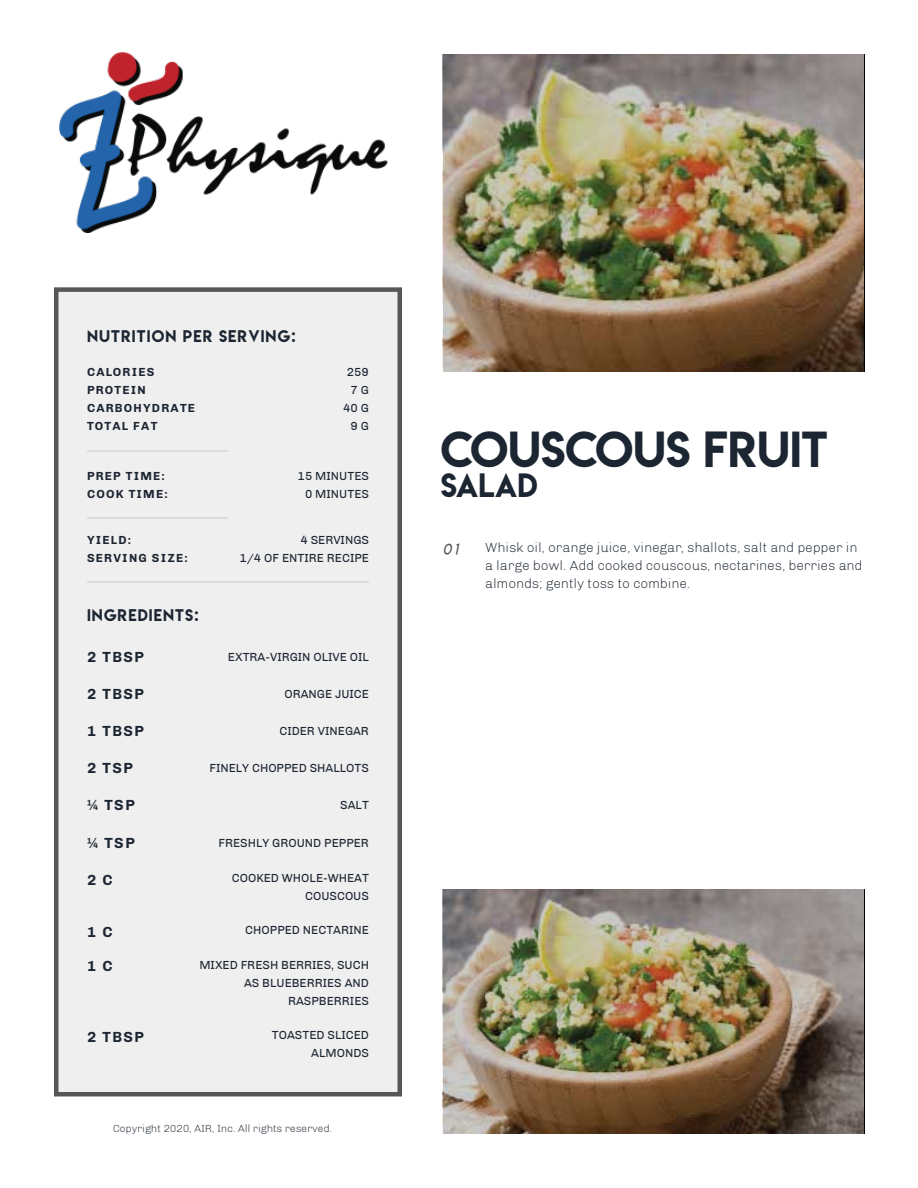
<style>
.page{position:relative;width:918px;height:1188px;background:#fff}
.page>*{position:absolute;margin:0;border:0;box-sizing:border-box;transform-origin:0 0}
.t1{font:45px "Lemon Milk";color:#1c2632}
.t2{font:30px "Lemon Milk";color:#1c2632}
.t3{font:700 15px "Chivo";letter-spacing:.1em;color:#1c2632}
.t4{font:15px "Lemon Milk";letter-spacing:.075em;color:#1c2632}
.t5{font:15px "Lemon Milklightitalic";color:#565656}
.t6{font:300 13.5px/18px "Chivo";color:#1c2632}
.t7{font:12px/18px "Chivo";color:#1c2632;text-align:right}
.t8{font:700 12px/18px "Chivo";letter-spacing:.1em;color:#1c2632}
.t9{font:300 10.5px "Chivo";color:#1c2632}
</style>
<div class="page">
<div style="left:54px;top:287px;width:348px;height:809px;background:#f0efef"></div>
<hr style="left:87px;top:451px;width:141px;height:1px;background:#dcdbdb">
<hr style="left:87px;top:581px;width:282px;height:2px;background:#dcdbdb">
<hr style="left:87px;top:518px;width:141px;height:1px;background:#dcdbdb">
<img style="left:443px;top:54px;width:421px;height:317px">
<img style="left:443px;top:890px;width:421px;height:244px">
<img style="left:60px;top:52px;width:327px;height:180px">
<p class="t4" style="left:87px;top:325px;width:210px">NUTRITION PER SERVING:</p>
<p class="t8" style="left:87px;top:363px;width:110px">CALORIES<br>PROTEIN<br>CARBOHYDRATE<br>TOTAL FAT</p>
<p class="t7" style="left:343px;top:363px;width:27px">259<br>7 G<br>40 G<br>9 G</p>
<p class="t8" style="left:87px;top:467px;width:82px">PREP TIME:<br>COOK TIME:</p>
<p class="t7" style="left:298px;top:467px;width:73px">15 MINUTES<br>0 MINUTES</p>
<p class="t8" style="left:87px;top:531px;width:102px">YIELD:<br>SERVING SIZE:</p>
<p class="t7" style="left:239px;top:531px;width:131px">4 SERVINGS<br>1/4 OF ENTIRE RECIPE</p>
<p class="t4" style="left:87px;top:605px;width:113px">INGREDIENTS:</p>
<p class="t3" style="left:87px;top:648px;width:58px">2 TBSP</p>
<p class="t7" style="left:228px;top:648px;width:143px">EXTRA-VIRGIN OLIVE OIL</p>
<p class="t3" style="left:87px;top:685px;width:58px">2 TBSP</p>
<p class="t7" style="left:284px;top:685px;width:86px">ORANGE JUICE</p>
<p class="t3" style="left:87px;top:722px;width:58px">1 TBSP</p>
<p class="t7" style="left:279px;top:722px;width:91px">CIDER VINEGAR</p>
<p class="t3" style="left:87px;top:759px;width:47px">2 TSP</p>
<p class="t7" style="left:209px;top:759px;width:161px">FINELY CHOPPED SHALLOTS</p>
<p class="t3" style="left:87px;top:796px;width:49px">¼ TSP</p>
<p class="t7" style="left:340px;top:796px;width:30px">SALT</p>
<p class="t3" style="left:87px;top:834px;width:49px">¼ TSP</p>
<p class="t7" style="left:218px;top:833px;width:152px">FRESHLY GROUND PEPPER</p>
<p class="t7" style="left:232px;top:869px;width:139px">COOKED WHOLE-WHEAT<br>COUSCOUS</p>
<p class="t3" style="left:87px;top:871px;width:27px">2 C</p>
<p class="t3" style="left:87px;top:923px;width:27px">1 C</p>
<p class="t7" style="left:245px;top:921px;width:125px">CHOPPED NECTARINE</p>
<p class="t7" style="left:199px;top:956px;width:171px">MIXED FRESH BERRIES, SUCH<br>AS BLUEBERRIES AND<br>RASPBERRIES</p>
<p class="t3" style="left:87px;top:957px;width:27px">1 C</p>
<p class="t3" style="left:87px;top:1028px;width:58px">2 TBSP</p>
<p class="t7" style="left:272px;top:1026px;width:99px">TOASTED SLICED<br>ALMONDS</p>
<p class="t9" style="left:113px;top:1122px;width:221px">Copyright 2020, AIR, Inc. All rights reserved.</p>
<h1 class="t1" style="left:441px;top:417px;width:389px">COUSCOUS FRUIT</h1>
<h2 class="t2" style="left:441px;top:463px;width:98px">SALAD</h2>
<p class="t5" style="left:443px;top:540px;width:16px">01</p>
<p class="t6" style="left:485px;top:538px;width:379px">Whisk oil, orange juice, vinegar, shallots, salt and pepper in a large bowl. Add cooked couscous, nectarines, berries and almonds; gently toss to combine.</p>
</div>
